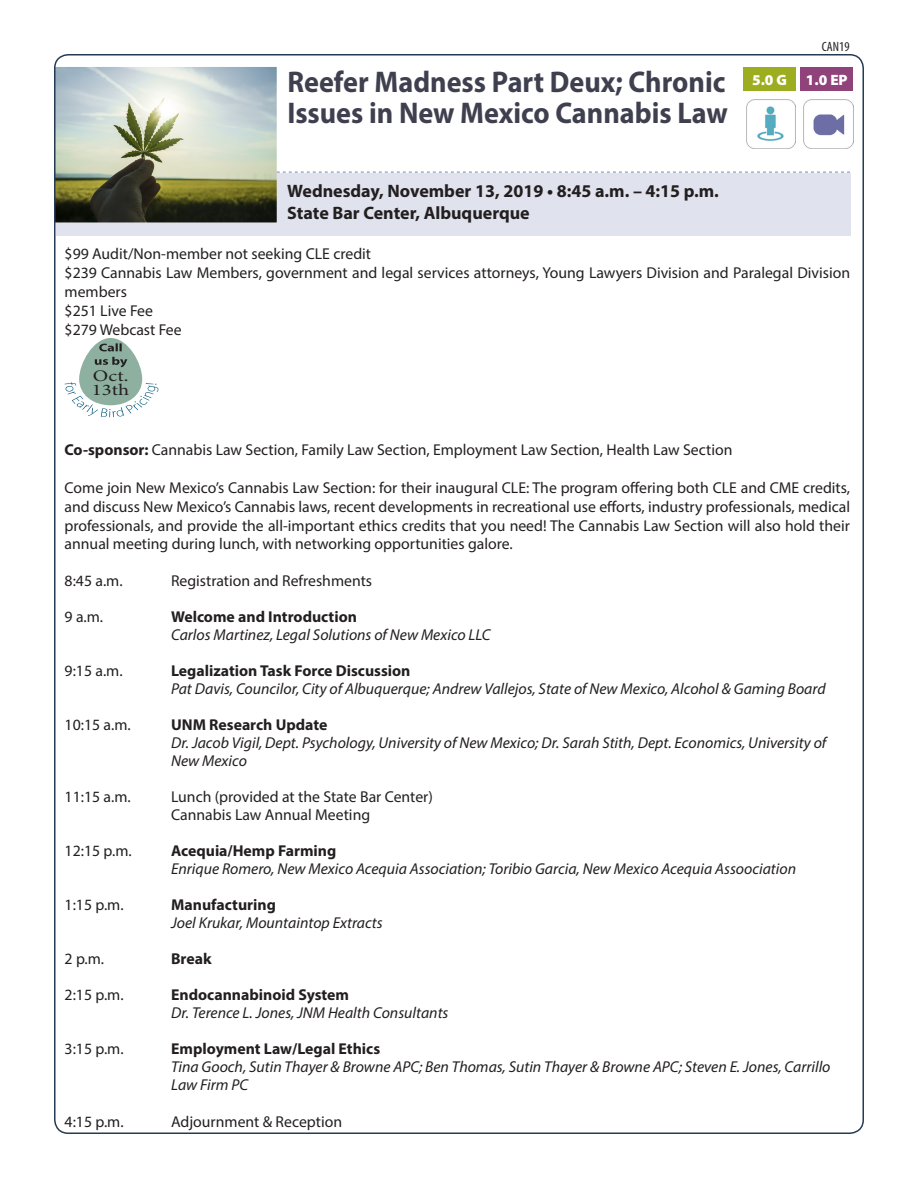
<style>
.page{position:relative;width:918px;height:1188px;background:#fff}
.page>*{position:absolute;margin:0;border:0;box-sizing:border-box;transform-origin:0 0}
.t1{font:700 30px/31.2px "Myriad Pro";color:#3f404f;scale:.94 1}
.date_location{font:700 18px "Myriad Pro";color:#231f20}
.body{font:16.2px "Minion Pro";letter-spacing:.005em;color:#231f20;scale:1.28 1}
.NEW_BODY{font:15.75px/18.9px "Myriad Pro";color:#231f20}
.NEW_BODY-2{font:italic 15.75px/18px "Myriad Pro";color:#231f20}
.NEW_BODY-3{font:700 15.75px "Myriad Pro";color:#231f20}
.t2{font:900 15px "Myriad Pro";color:#fff}
.body-2{font:condensed 13.5px "Myriad Pro";color:#231f20}
.s1{font-weight:700}
</style>
<div class="page">
<div style="left:56px;top:173px;width:794px;height:62px;background:#e0e2ed"></div>
<img style="left:57px;top:67px;width:220px;height:155px">
<svg style="left:277px;top:171px;width:573px;height:2px"></svg>
<div style="left:743px;top:68px;width:53px;height:23px;background:#9dad20"></div>
<div style="left:801px;top:68px;width:52px;height:23px;background:#90427a"></div>
<svg style="left:65px;top:338px;width:93px;height:79px"></svg>
<img style="left:747px;top:99px;width:49px;height:49px">
<img style="left:804px;top:99px;width:49px;height:49px">
<p class="t1" style="left:287px;top:65px;width:470px">Reefer Madness Part Deux; Chronic<br>Issues in New Mexico Cannabis Law</p>
<p class="date_location" style="left:287px;top:179px;width:433px">Wednesday, November 13, 2019 • 8:45 a.m. – 4:15 p.m.</p>
<p class="date_location" style="left:287px;top:201px;width:244px">State Bar Center, Albuquerque</p>
<p class="body-2" style="left:822px;top:39px;width:29px">CAN19</p>
<p class="t2" style="left:752px;top:70px;width:36px">5.0 G</p>
<p class="t2" style="left:806px;top:70px;width:43px">1.0 EP</p>
<p class="NEW_BODY" style="left:65px;top:244px;width:308px">$99 Audit/Non-member not seeking CLE credit</p>
<p class="NEW_BODY" style="left:65px;top:263px;width:787px">$239 Cannabis Law Members, government and legal services attorneys, Young Lawyers Division and Paralegal Division members</p>
<p class="NEW_BODY" style="left:65px;top:301px;width:90px">$251 Live Fee</p>
<p class="NEW_BODY" style="left:65px;top:320px;width:119px">$279 Webcast Fee</p>
<p class="body" style="left:93px;top:365px;width:29px">Oct.</p>
<p class="body" style="left:92px;top:379px;width:31px">13th</p>
<p class="NEW_BODY" style="left:65px;top:440px;width:669px"><span class="s1">Co-sponsor:</span> Cannabis Law Section, Family Law Section, Employment Law Section, Health Law Section</p>
<p class="NEW_BODY" style="left:65px;top:478px;width:787px;text-align:justify">Come join New Mexico’s Cannabis Law Section: for their inaugural CLE: The program offering both CLE and CME credits, and discuss New Mexico’s Cannabis laws, recent developments in recreational use efforts, industry professionals, medical professionals, and provide the all-important ethics credits that you need! The Cannabis Law Section will also hold their annual meeting during lunch, with networking opportunities galore.</p>
<p class="NEW_BODY" style="left:65px;top:571px;width:60px">8:45 a.m.</p>
<p class="NEW_BODY" style="left:171px;top:571px;width:203px">Registration and Refreshments</p>
<p class="NEW_BODY" style="left:65px;top:607px;width:40px">9 a.m.</p>
<p class="NEW_BODY-3" style="left:171px;top:607px;width:187px">Welcome and Introduction</p>
<p class="NEW_BODY-2" style="left:171px;top:626px;width:321px">Carlos Martinez, Legal Solutions of New Mexico LLC</p>
<p class="NEW_BODY" style="left:65px;top:661px;width:60px">9:15 a.m.</p>
<p class="NEW_BODY-3" style="left:171px;top:661px;width:241px">Legalization Task Force Discussion</p>
<p class="NEW_BODY-2" style="left:171px;top:680px;width:656px">Pat Davis, Councilor, City of Albuquerque; Andrew Vallejos, State of New Mexico, Alcohol &amp; Gaming Board</p>
<p class="NEW_BODY" style="left:65px;top:715px;width:68px">10:15 a.m.</p>
<p class="NEW_BODY-3" style="left:171px;top:715px;width:158px">UNM Research Update</p>
<p class="NEW_BODY-2" style="left:171px;top:734px;width:657px">Dr. Jacob Vigil, Dept. Psychology, University of New Mexico; Dr. Sarah Stith, Dept. Economics, University of<br>New Mexico</p>
<p class="NEW_BODY" style="left:65px;top:787px;width:68px">11:15 a.m.</p>
<p class="NEW_BODY" style="left:171px;top:787px;width:263px">Lunch (provided at the State Bar Center)</p>
<p class="NEW_BODY" style="left:171px;top:805px;width:201px">Cannabis Law Annual Meeting</p>
<p class="NEW_BODY" style="left:65px;top:841px;width:69px">12:15 p.m.</p>
<p class="NEW_BODY-3" style="left:171px;top:841px;width:167px">Acequia/Hemp Farming</p>
<p class="NEW_BODY-2" style="left:171px;top:860px;width:627px">Enrique Romero, New Mexico Acequia Association; Toribio Garcia, New Mexico Acequia Assoociation</p>
<p class="NEW_BODY" style="left:65px;top:895px;width:61px">1:15 p.m.</p>
<p class="NEW_BODY-3" style="left:171px;top:895px;width:106px">Manufacturing</p>
<p class="NEW_BODY-2" style="left:171px;top:914px;width:213px">Joel Krukar, Mountaintop Extracts</p>
<p class="NEW_BODY" style="left:65px;top:949px;width:41px">2 p.m.</p>
<p class="NEW_BODY-3" style="left:171px;top:949px;width:42px">Break</p>
<p class="NEW_BODY" style="left:65px;top:985px;width:61px">2:15 p.m.</p>
<p class="NEW_BODY-3" style="left:171px;top:985px;width:180px">Endocannabinoid System</p>
<p class="NEW_BODY-2" style="left:171px;top:1004px;width:279px">Dr. Terence L. Jones, JNM Health Consultants</p>
<p class="NEW_BODY" style="left:65px;top:1039px;width:61px">3:15 p.m.</p>
<p class="NEW_BODY-3" style="left:171px;top:1039px;width:211px">Employment Law/Legal Ethics</p>
<p class="NEW_BODY-2" style="left:171px;top:1058px;width:661px">Tina Gooch, Sutin Thayer &amp; Browne APC; Ben Thomas, Sutin Thayer &amp; Browne APC; Steven E. Jones, Carrillo<br>Law Firm PC</p>
<p class="NEW_BODY" style="left:65px;top:1112px;width:61px">4:15 p.m.</p>
<p class="NEW_BODY" style="left:171px;top:1112px;width:173px">Adjournment &amp; Reception</p>
</div>
